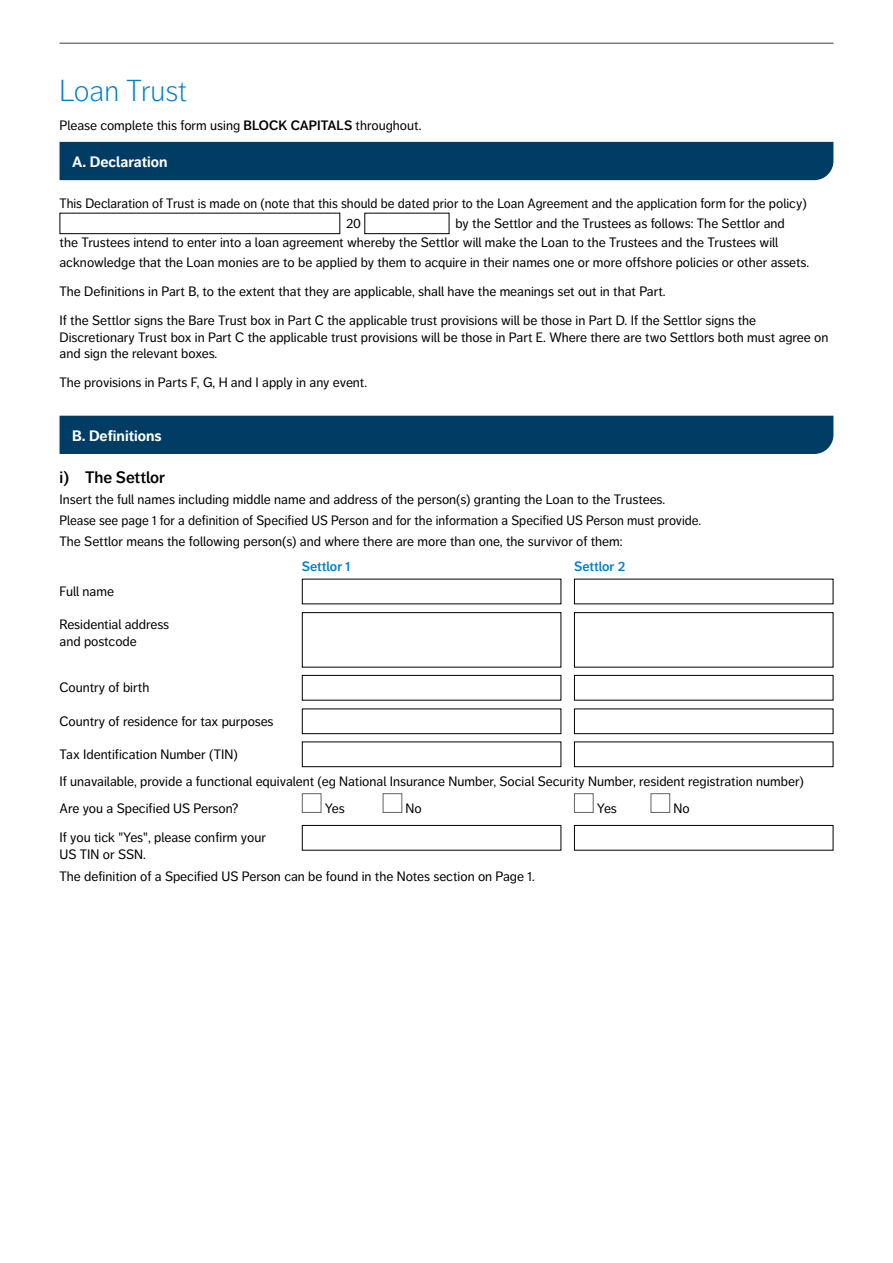
<style>
.page{position:relative;width:893px;height:1263px;background:#fff}
.page>*{position:absolute;margin:0;border:0;box-sizing:border-box;transform-origin:0 0}
.Text_heading_large_l{font:300 30px "Friends Life Dagny";letter-spacing:-.005em;color:#007fc8}
.Text_heading_small_b{font:600 16.5px "Friends Life Dagny";color:#000}
.Body_text{font:700 15px "Friends Life Dagny";color:#fff}
.App_Form_Body_Text{font:13.5px/19.5px "Friends Life Dagny";color:#000}
.App_Form_Box_Heading{font:600 13.5px "Friends Life Dagny";color:#007fc8}
.s1{font-weight:600}
</style>
<div class="page">
<hr style="left:60px;top:43px;width:773px;height:1px;background:#7c7b7b">
<div style="left:60px;top:142px;width:773px;height:38px;background:#003c64"></div>
<div style="left:60px;top:416px;width:773px;height:38px;background:#003c64"></div>
<div style="left:302px;top:793px;width:19px;height:20px;background:#fff;border:1px solid #646363"></div>
<div style="left:383px;top:793px;width:19px;height:20px;background:#fff;border:1px solid #646363"></div>
<div style="left:574px;top:793px;width:20px;height:20px;background:#fff;border:1px solid #646363"></div>
<div style="left:651px;top:793px;width:19px;height:20px;background:#fff;border:1px solid #646363"></div>
<div style="left:60px;top:213px;width:280px;height:21px;border:1px solid #000"></div>
<div style="left:364px;top:213px;width:85px;height:21px;border:1px solid #000"></div>
<div style="left:302px;top:612px;width:259px;height:55px;border:1px solid #000"></div>
<div style="left:574px;top:612px;width:259px;height:55px;border:1px solid #000"></div>
<div style="left:302px;top:675px;width:259px;height:25px;border:1px solid #000"></div>
<div style="left:574px;top:675px;width:259px;height:25px;border:1px solid #000"></div>
<div style="left:302px;top:708px;width:259px;height:26px;border:1px solid #000"></div>
<div style="left:574px;top:708px;width:259px;height:26px;border:1px solid #000"></div>
<div style="left:302px;top:741px;width:259px;height:26px;border:1px solid #000"></div>
<div style="left:574px;top:741px;width:259px;height:26px;border:1px solid #000"></div>
<div style="left:302px;top:825px;width:259px;height:25px;border:1px solid #000"></div>
<div style="left:574px;top:825px;width:259px;height:25px;border:1px solid #000"></div>
<p class="Text_heading_large_l" style="left:60px;top:74px;width:129px">Loan Trust</p>
<p class="App_Form_Body_Text" style="left:60px;top:116px;width:363px">Please complete this form using <span class="s1">BLOCK CAPITALS</span> throughout.</p>
<p class="Body_text" style="left:72px;top:153px;width:97px">A. Declaration</p>
<p class="App_Form_Body_Text" style="left:346px;top:194px;width:462px;text-indent:-286px">This Declaration of Trust is made on (note that this should be dated prior to the Loan Agreement and the application form for the policy)<br>20</p>
<p class="App_Form_Body_Text" style="left:60px;top:213px;width:751px;text-indent:396px">by the Settlor and the Trustees as follows: The Settlor and<br>the Trustees intend to enter into a loan agreement whereby the Settlor will make the Loan to the Trustees and the Trustees will acknowledge that the Loan monies are to be applied by them to acquire in their names one or more offshore policies or other assets.</p>
<p class="App_Form_Body_Text" style="left:60px;top:282px;width:608px">The Definitions in Part B, to the extent that they are applicable, shall have the meanings set out in that Part.</p>
<p class="App_Form_Body_Text" style="left:60px;top:312px;width:770px;line-height:16.5px">If the Settlor signs the Bare Trust box in Part C the applicable trust provisions will be those in Part D. If the Settlor signs the<br>Discretionary Trust box in Part C the applicable trust provisions will be those in Part E. Where there are two Settlors both must agree on and sign the relevant boxes.</p>
<p class="App_Form_Body_Text" style="left:60px;top:373px;width:309px">The provisions in Parts F, G, H and I apply in any event.</p>
<p class="Body_text" style="left:72px;top:427px;width:91px">B. Definitions</p>
<p class="Text_heading_small_b" style="left:60px;top:468px;width:107px">i) The Settlor</p>
<p class="App_Form_Body_Text" style="left:60px;top:490px;width:607px">Insert the full names including middle name and address of the person(s) granting the Loan to the Trustees.</p>
<p class="App_Form_Body_Text" style="left:60px;top:511px;width:643px">Please see page 1 for a definition of Specified US Person and for the information a Specified US Person must provide.</p>
<p class="App_Form_Body_Text" style="left:60px;top:531px;width:565px">The Settlor means the following person(s) and where there are more than one, the survivor of them:</p>
<p class="App_Form_Box_Heading" style="left:302px;top:558px;width:50px">Settlor 1</p>
<p class="App_Form_Box_Heading" style="left:574px;top:558px;width:53px">Settlor 2</p>
<p class="App_Form_Body_Text" style="left:60px;top:581px;width:56px">Full name</p>
<p class="App_Form_Body_Text" style="left:60px;top:615px;width:111px">Residential address</p>
<p class="App_Form_Body_Text" style="left:60px;top:631px;width:79px">and postcode</p>
<p class="App_Form_Body_Text" style="left:60px;top:678px;width:91px">Country of birth</p>
<p class="App_Form_Body_Text" style="left:60px;top:711px;width:216px">Country of residence for tax purposes</p>
<p class="App_Form_Body_Text" style="left:60px;top:744px;width:180px">Tax Identification Number (TIN)</p>
<p class="App_Form_Body_Text" style="left:60px;top:771px;width:746px">If unavailable, provide a functional equivalent (eg National Insurance Number, Social Security Number, resident registration number)</p>
<p class="App_Form_Body_Text" style="left:60px;top:798px;width:180px">Are you a Specified US Person?</p>
<p class="App_Form_Body_Text" style="left:325px;top:798px;width:22px">Yes</p>
<p class="App_Form_Body_Text" style="left:406px;top:798px;width:18px">No</p>
<p class="App_Form_Body_Text" style="left:597px;top:798px;width:22px">Yes</p>
<p class="App_Form_Body_Text" style="left:673px;top:798px;width:18px">No</p>
<p class="App_Form_Body_Text" style="left:60px;top:828px;width:208px">If you tick "Yes", please confirm your</p>
<p class="App_Form_Body_Text" style="left:60px;top:844px;width:88px">US TIN or SSN.</p>
<p class="App_Form_Body_Text" style="left:60px;top:867px;width:477px">The definition of a Specified US Person can be found in the Notes section on Page 1.</p>
</div>
